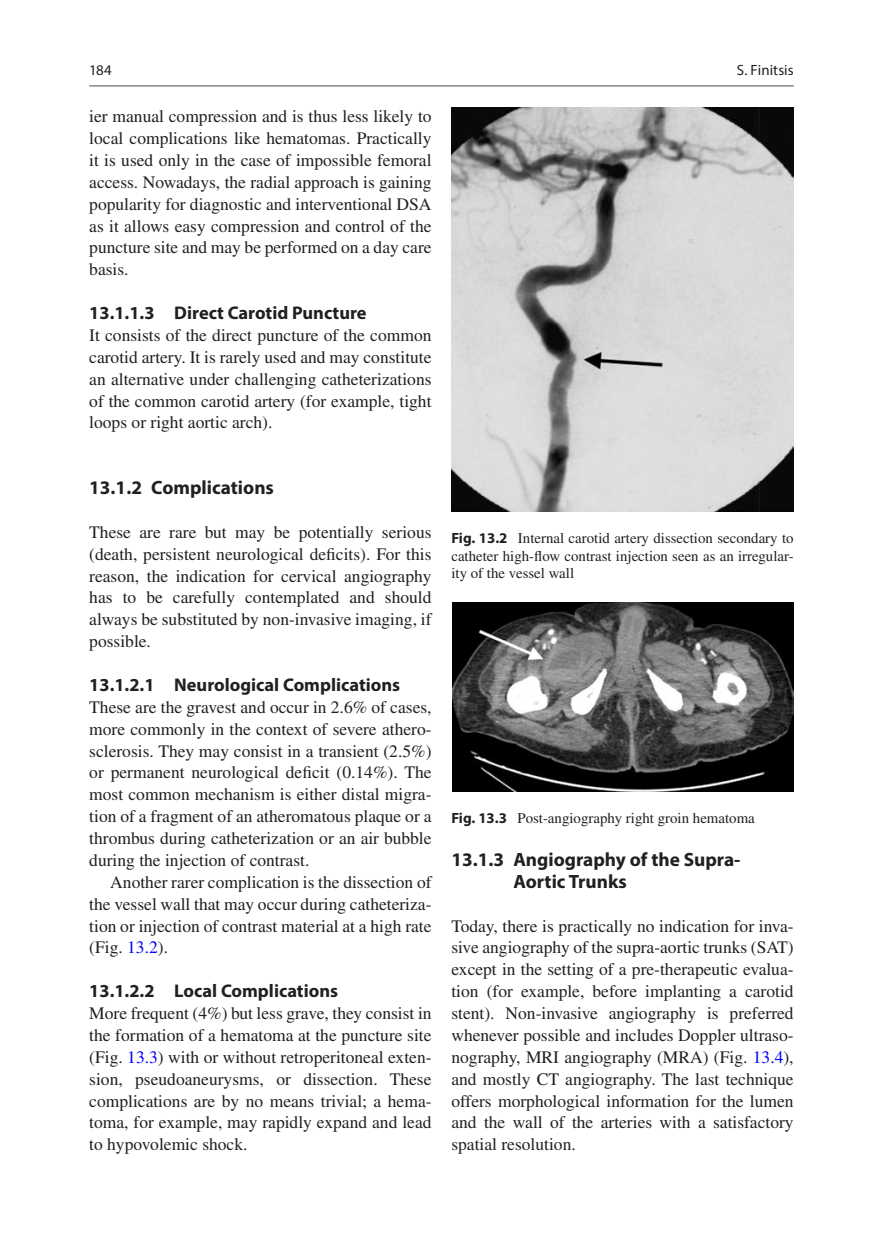
<style>
.page{position:relative;width:883px;height:1260px;background:#fff}
.page>*{position:absolute;margin:0;border:0;box-sizing:border-box;transform-origin:0 0}
.t1{font:700 19.25px/21.9px "Myriad Pro";color:#231f20}
.t2{font:700 18.38px "Myriad Pro";color:#231f20}
.t3{font:17.5px/21.9px "Times LT Std";color:#231f20;text-align:justify}
.t4{font:14.88px/17.5px "Times LT Std";color:#231f20;text-align:justify}
.t5{font:14.88px "Myriad Pro Regular 2";letter-spacing:.005em;color:#231f20}
.t6{font:14.88px "Myriad Pro";color:#231f20}
.s1{color:#00f}
.s2{font-family:"Myriad Pro";font-weight:700}
</style>
<div class="page">
<img style="left:452px;top:107px;width:341px;height:405px">
<img style="left:452px;top:603px;width:341px;height:188px">
<hr style="left:89px;top:85px;width:705px;height:2px;background:#939598">
<p class="t6" style="left:89px;top:61px;width:24px">184</p>
<p class="t3" style="left:89px;top:105px;width:344px">ier manual compression and is thus less likely to local complications like hematomas. Practically it is used only in the case of impossible femoral access. Nowadays, the radial approach is gaining popularity for diagnostic and interventional DSA as it allows easy compression and control of the puncture site and may be performed on a day care basis.</p>
<p class="t2" style="left:89px;top:301px;width:279px">13.1.1.3 Direct Carotid Puncture</p>
<p class="t3" style="left:89px;top:324px;width:344px">It consists of the direct puncture of the common carotid artery. It is rarely used and may constitute an alternative under challenging catheterizations of the common carotid artery (for example, tight loops or right aortic arch).</p>
<p class="t5" style="left:737px;top:61px;width:58px">S. Finitsis</p>
<p class="t1" style="left:89px;top:476px;width:186px">13.1.2 Complications</p>
<p class="t3" style="left:89px;top:521px;width:344px">These are rare but may be potentially serious (death, persistent neurological deficits). For this reason, the indication for cervical angiography has to be carefully contemplated and should always be substituted by non-invasive imaging, if possible.</p>
<p class="t2" style="left:89px;top:673px;width:312px">13.1.2.1 Neurological Complications</p>
<p class="t3" style="left:89px;top:696px;width:344px">These are the gravest and occur in 2.6% of cases, more commonly in the context of severe athero&shy;sclerosis. They may consist in a transient (2.5%) or permanent neurological deficit (0.14%). The most common mechanism is either distal migra&shy;tion of a fragment of an atheromatous plaque or a thrombus during catheterization or an air bubble during the injection of contrast.</p>
<p class="t3" style="left:89px;top:871px;width:344px;text-indent:21px">Another rarer complication is the dissection of the vessel wall that may occur during catheteriza&shy;tion or injection of contrast material at a high rate (Fig. <span class="s1">13.2</span>).</p>
<p class="t2" style="left:89px;top:979px;width:250px">13.1.2.2 Local Complications</p>
<p class="t3" style="left:89px;top:1002px;width:344px">More frequent (4%) but less grave, they consist in the formation of a hematoma at the puncture site (Fig. <span class="s1">13.3</span>) with or without retroperitoneal exten&shy;sion, pseudoaneurysms, or dissection. These complications are by no means trivial; a hema&shy;toma, for example, may rapidly expand and lead to hypovolemic shock.</p>
<p class="t4" style="left:451px;top:530px;width:344px"><span class="s2">Fig. 13.2</span> Internal carotid artery dissection secondary to catheter high-flow contrast injection seen as an irregular&shy;ity of the vessel wall</p>
<p class="t4" style="left:451px;top:809px;width:305px"><span class="s2">Fig. 13.3</span> Post-angiography right groin hematoma</p>
<p class="t1" style="left:513px;top:848px;width:228px;text-indent:-62px">13.1.3 Angiography of the Supra-<br>Aortic Trunks</p>
<p class="t3" style="left:451px;top:915px;width:344px">Today, there is practically no indication for inva&shy;sive angiography of the supra-aortic trunks (SAT) except in the setting of a pre-therapeutic evalua&shy;tion (for example, before implanting a carotid stent). Non-invasive angiography is preferred whenever possible and includes Doppler ultraso&shy;nography, MRI angiography (MRA) (Fig. <span class="s1">13.4</span>), and mostly CT angiography. The last technique offers morphological information for the lumen and the wall of the arteries with a satisfactory spatial resolution.</p>
</div>
